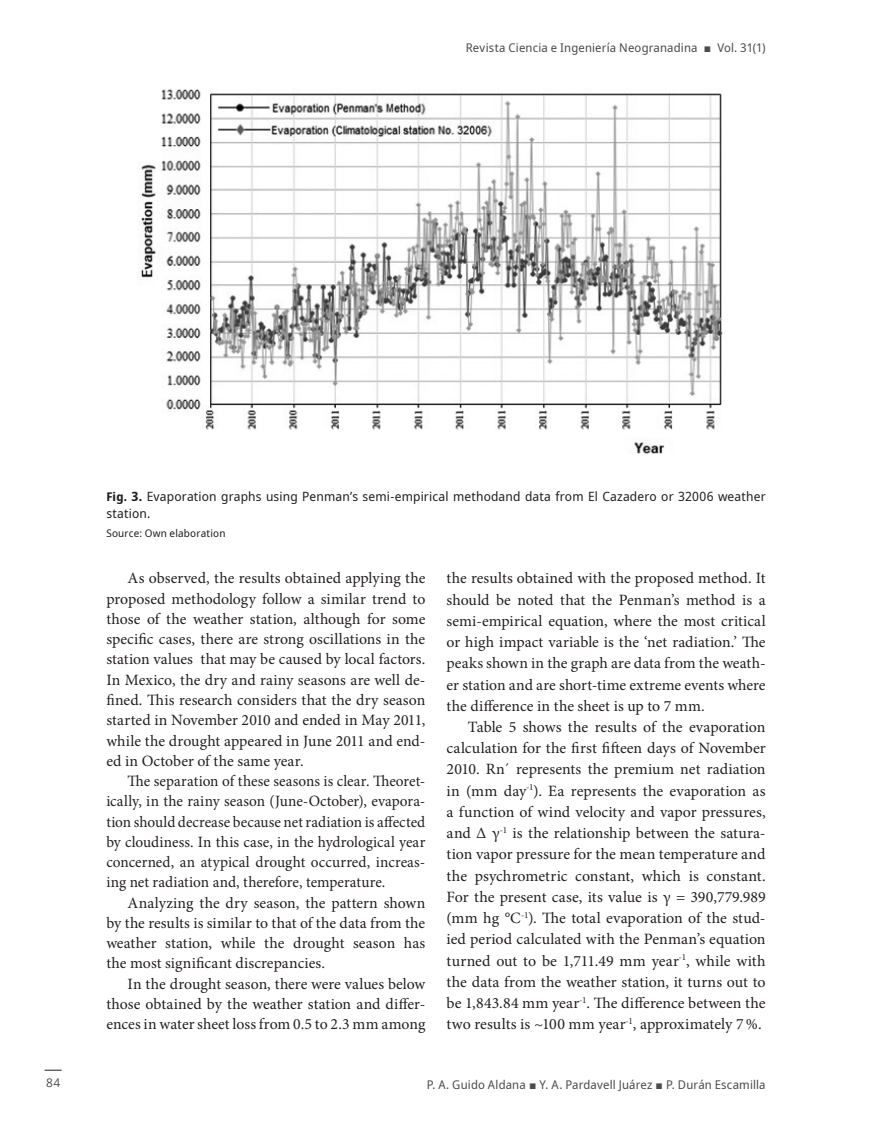
<style>
.page{position:relative;width:872px;height:1127px;background:#fff}
.page>*{position:absolute;margin:0;border:0;box-sizing:border-box;transform-origin:0 0}
.t1{font:15.75px/21.1px "Minion Pro";letter-spacing:.005em;color:#231f20;text-align:justify}
.t2{font:12.75px/16.5px "Noto Sans Display";letter-spacing:.015em;color:#231f20}
.t3{font:12px "Noto Sans Display";letter-spacing:.015em;color:#4b4c4d}
.t4{font:12px "Open Sans";color:#4b4c4d}
.t5{font:10.5px "Noto Sans Display";letter-spacing:.02em;color:#231f20}
.s1{font-weight:700;font-size:12px}
.s2{font-weight:700}
</style>
<div class="page">
<svg style="left:45px;top:1070px;width:17px;height:1px"></svg>
<img style="left:141px;top:89px;width:582px;height:365px">
<p class="t3" style="left:466px;top:39px;width:301px">Revista Ciencia e Ingeniería Neogranadina ■ Vol. 31(1)</p>
<p class="t2" style="left:106px;top:489px;width:661px"><span class="s1">Fig.</span> <span class="s2">3.</span> Evaporation graphs using Penman’s semi-empirical methodand data from El Cazadero or 32006 weather station.</p>
<p class="t5" style="left:106px;top:526px;width:121px">Source: Own elaboration</p>
<p class="t1" style="left:106px;top:568px;width:320px;line-height:20.2px;text-indent:21px">As observed, the results obtained applying the proposed methodology follow a similar trend to those of the weather station, although for some specific cases, there are strong oscillations in the station values that may be caused by local factors.<br>In Mexico, the dry and rainy seasons are well de&shy;fined. This research considers that the dry season started in November 2010 and ended in May 2011, while the drought appeared in June 2011 and end&shy;ed in October of the same year.</p>
<p class="t1" style="left:106px;top:771px;width:320px;line-height:20.2px;text-indent:21px">The separation of these seasons is clear. Theoret&shy;ically, in the rainy season (June-October), evapora&shy;tion should decrease because net radiation is affected by cloudiness. In this case, in the hydrological year concerned, an atypical drought occurred, increas&shy;ing net radiation and, therefore, temperature.</p>
<p class="t1" style="left:106px;top:892px;width:320px;line-height:20.2px;text-indent:21px">Analyzing the dry season, the pattern shown by the results is similar to that of the data from the weather station, while the drought season has the most significant discrepancies.</p>
<p class="t1" style="left:106px;top:973px;width:321px;line-height:20.2px;text-indent:21px">In the drought season, there were values below those obtained by the weather station and differ&shy;ences in water sheet loss from 0.5 to 2.3 mm among</p>
<p class="t1" style="left:446px;top:568px;width:320px">the results obtained with the proposed method. It should be noted that the Penman’s method is a semi-empirical equation, where the most critical or high impact variable is the ‘net radiation.’ The peaks shown in the graph are data from the weath&shy;er station and are short-time extreme events where the difference in the sheet is up to 7 mm.</p>
<p class="t1" style="left:446px;top:716px;width:320px;text-indent:21px">Table 5 shows the results of the evaporation calculation for the first fifteen days of November 2010. Rn´ represents the premium net radiation in (mm day<sup>-1</sup>). Ea represents the evaporation as a function of wind velocity and vapor pressures, and Δ γ<sup>-1</sup> is the relationship between the satura&shy;tion vapor pressure for the mean temperature and the psychrometric constant, which is constant.<br>For the present case, its value is γ = 390,779.989 (mm hg °C<sup>-1</sup>). The total evaporation of the stud&shy;ied period calculated with the Penman’s equation turned out to be 1,711.49 mm year<sup>-1</sup>, while with the data from the weather station, it turns out to be 1,843.84 mm year<sup>-1</sup>. The difference between the two results is ~100 mm year<sup>-1</sup>, approximately 7%.</p>
<p class="t4" style="left:46px;top:1074px;width:16px">84</p>
<p class="t3" style="left:427px;top:1075px;width:340px">P. A. Guido Aldana ■ Y. A. Pardavell Juárez ■ P. Durán Escamilla</p>
</div>
